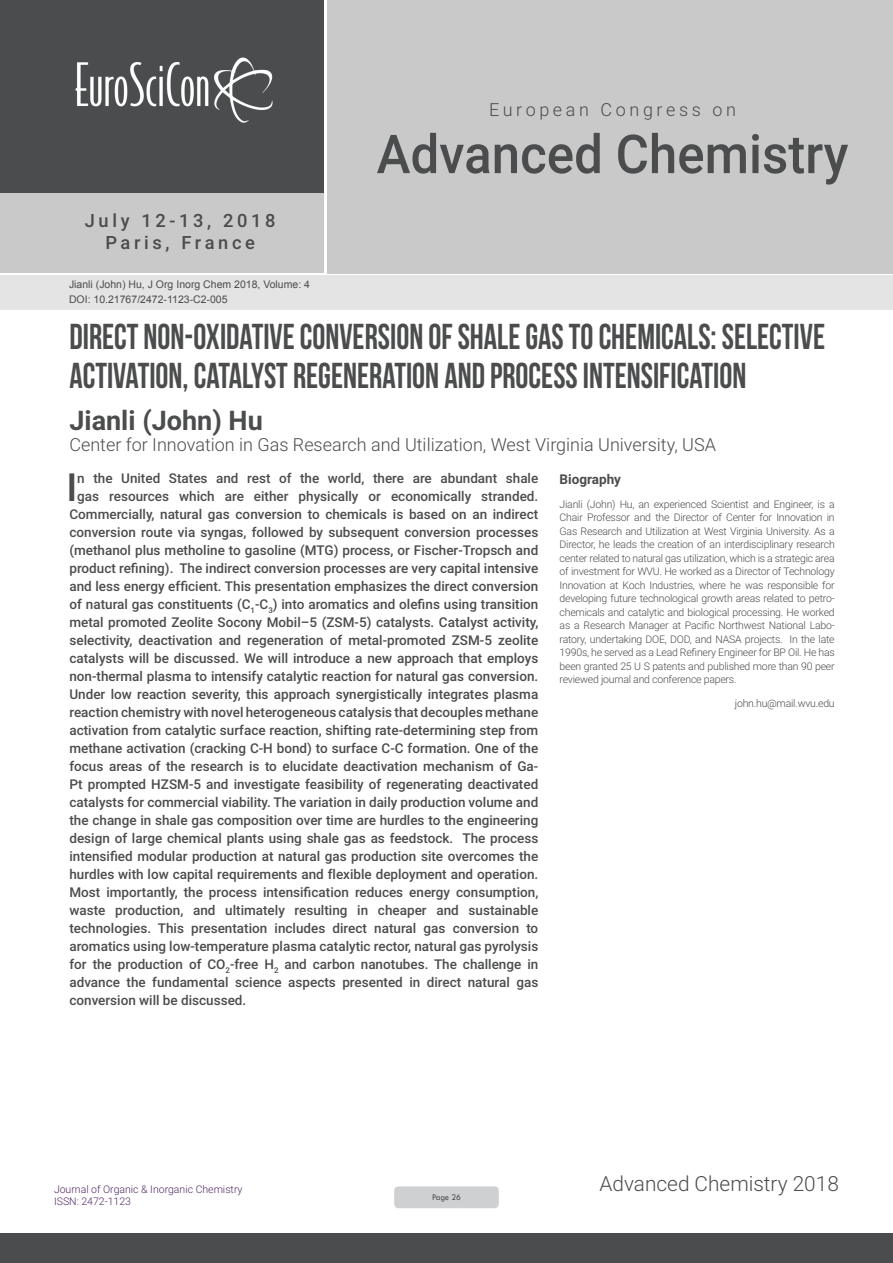
<style>
.page{position:relative;width:893px;height:1263px;background:#fff}
.page>*{position:absolute;margin:0;border:0;box-sizing:border-box;transform-origin:0 0}
.t1{font:500 53.7px "Roboto";color:#4b4c4d;scale:.95 1}
.Abstract{font:500 38.85px "Roboto";color:#4b4c4d}
.t2{font:36px/39.6px "Bebas Neue";color:#4b4c4d;scale:.91 1}
.t3{font:700 27px "Roboto";color:#4b4c4d}
.t4{font:300 20.85px "Roboto";color:#4b4c4d}
.t5{font:500 18.3px/21.9px "Roboto";letter-spacing:.2em;color:#4b4c4d;text-align:center}
.t6{font:300 18px "Roboto";color:#4b4c4d}
.t7{font:300 18px "Roboto";letter-spacing:.2em;color:#4b4c4d}
.Abstract-2{font:500 13.5px "Roboto";color:#4b4c4d}
.Abstract-3{font:700 13.5px "Roboto";color:#4b4c4d}
.Biography{font:300 10.5px/13.5px "Roboto";letter-spacing:-.02em;color:#4b4c4d;text-align:justify}
.t8{font:10.5px "Arial";color:#4b4c4d}
.t9{font:300 10.5px/12.6px "Roboto";color:#522765}
.t10{font:9px "Tw Cen";letter-spacing:-.02em;color:#4b4c4d;scale:.95 1}
</style>
<div class="page">
<div style="left:0;top:0;width:323px;height:193px;background:#4b4c4d"></div>
<div style="left:1px;top:193px;width:323px;height:80px;background:#c9c9c9"></div>
<div style="left:327px;top:0;width:566px;height:273px;background:#c9c9c9"></div>
<img style="left:75px;top:57px;width:198px;height:66px">
<div style="left:0;top:1233px;width:893px;height:30px;background:#4b4c4d"></div>
<div style="left:1px;top:275px;width:892px;height:35px;background:#e4e4e4"></div>
<div style="left:394px;top:1186px;width:105px;height:22px;background:#cfd0d2;border-radius:4px"></div>
<h3 class="t5" style="left:85px;top:209px;width:192px">July 12-13, 2018<br>Paris, France</h3>
<p class="t8" style="left:69px;top:278px;width:243px">Jianli (John) Hu, J Org Inorg Chem 2018, Volume: 4</p>
<p class="t8" style="left:69px;top:292px;width:160px">DOI: 10.21767/2472-1123-C2-005</p>
<h3 class="t7" style="left:489px;top:97px;width:248px">European Congress on</h3>
<h1 class="t1" style="left:377px;top:116px;width:498px">Advanced Chemistry</h1>
<p class="t2" style="left:69px;top:316px;width:832px">DIRECT NON-OXIDATIVE CONVERSION OF SHALE GAS TO CHEMICALS: SELECTIVE<br>ACTIVATION, CATALYST REGENERATION AND PROCESS INTENSIFICATION</p>
<p class="t3" style="left:69px;top:401px;width:195px">Jianli (John) Hu</p>
<p class="t6" style="left:69px;top:432px;width:648px">Center for Innovation in Gas Research and Utilization, West Virginia University, USA</p>
<p class="Abstract" style="left:66px;top:460px;width:12px">I</p>
<p class="Abstract-2" style="left:77px;top:468px;width:462px">n the United States and rest of the world, there are abundant shale</p>
<p class="Abstract-2" style="left:77px;top:486px;width:462px">gas resources which are either physically or economically stranded.</p>
<p class="Abstract-2" style="left:69px;top:504px;width:470px">Commercially, natural gas conversion to chemicals is based on an indirect</p>
<p class="Abstract-2" style="left:69px;top:522px;width:470px">conversion route via syngas, followed by subsequent conversion processes</p>
<p class="Abstract-2" style="left:69px;top:540px;width:470px">(methanol plus metholine to gasoline (MTG) process, or Fischer-Tropsch and</p>
<p class="Abstract-2" style="left:69px;top:558px;width:470px">product refining). The indirect conversion processes are very capital intensive</p>
<p class="Abstract-2" style="left:69px;top:576px;width:470px">and less energy efficient. This presentation emphasizes the direct conversion</p>
<p class="Abstract-2" style="left:69px;top:594px;width:470px">of natural gas constituents (C<sub>1</sub>-C<sub>3</sub>) into aromatics and olefins using transition</p>
<p class="Abstract-2" style="left:69px;top:612px;width:470px">metal promoted Zeolite Socony Mobil–5 (ZSM-5) catalysts. Catalyst activity,</p>
<p class="Abstract-2" style="left:69px;top:630px;width:470px">selectivity, deactivation and regeneration of metal-promoted ZSM-5 zeolite</p>
<p class="Abstract-2" style="left:69px;top:648px;width:470px">catalysts will be discussed. We will introduce a new approach that employs</p>
<p class="Abstract-2" style="left:69px;top:666px;width:470px">non-thermal plasma to intensify catalytic reaction for natural gas conversion.</p>
<p class="Abstract-2" style="left:69px;top:684px;width:470px">Under low reaction severity, this approach synergistically integrates plasma</p>
<p class="Abstract-2" style="left:69px;top:702px;width:470px">reaction chemistry with novel heterogeneous catalysis that decouples methane</p>
<p class="Abstract-2" style="left:69px;top:720px;width:470px">activation from catalytic surface reaction, shifting rate-determining step from</p>
<p class="Abstract-2" style="left:69px;top:738px;width:470px">methane activation (cracking C-H bond) to surface C-C formation. One of the</p>
<p class="Abstract-2" style="left:69px;top:756px;width:470px">focus areas of the research is to elucidate deactivation mechanism of Ga-</p>
<p class="Abstract-2" style="left:69px;top:774px;width:470px">Pt prompted HZSM-5 and investigate feasibility of regenerating deactivated</p>
<p class="Abstract-2" style="left:69px;top:792px;width:470px">catalysts for commercial viability. The variation in daily production volume and</p>
<p class="Abstract-2" style="left:69px;top:810px;width:470px">the change in shale gas composition over time are hurdles to the engineering</p>
<p class="Abstract-2" style="left:69px;top:828px;width:470px">design of large chemical plants using shale gas as feedstock. The process</p>
<p class="Abstract-2" style="left:69px;top:846px;width:470px">intensified modular production at natural gas production site overcomes the</p>
<p class="Abstract-2" style="left:69px;top:864px;width:470px">hurdles with low capital requirements and flexible deployment and operation.</p>
<p class="Abstract-2" style="left:69px;top:882px;width:470px">Most importantly, the process intensification reduces energy consumption,</p>
<p class="Abstract-2" style="left:69px;top:900px;width:470px">waste production, and ultimately resulting in cheaper and sustainable</p>
<p class="Abstract-2" style="left:69px;top:918px;width:470px">technologies. This presentation includes direct natural gas conversion to</p>
<p class="Abstract-2" style="left:69px;top:936px;width:470px">aromatics using low-temperature plasma catalytic rector, natural gas pyrolysis</p>
<p class="Abstract-2" style="left:69px;top:954px;width:470px">for the production of CO<sub>2</sub>-free H<sub>2</sub> and carbon nanotubes. The challenge in</p>
<p class="Abstract-2" style="left:69px;top:972px;width:470px">advance the fundamental science aspects presented in direct natural gas</p>
<p class="Abstract-2" style="left:69px;top:990px;width:178px">conversion will be discussed.</p>
<p class="Abstract-3" style="left:560px;top:469px;width:63px">Biography</p>
<p class="Biography" style="left:560px;top:497px;width:277px">Jianli (John) Hu, an experienced Scientist and Engineer, is a Chair Professor and the Director of Center for Innovation in Gas Research and Utilization at West Virginia University. As a Director, he leads the creation of an interdisciplinary research center related to natural gas utilization, which is a strategic area of investment for WVU. He worked as a Director of Technology Innovation at Koch Industries, where he was responsible for developing future technological growth areas related to petro&shy;chemicals and catalytic and biological processing. He worked as a Research Manager at Pacific Northwest National Labo&shy;ratory, undertaking DOE, DOD, and NASA projects. In the late 1990s, he served as a Lead Refinery Engineer for BP Oil. He has been granted 25 U S patents and published more than 90 peer reviewed journal and conference papers.</p>
<p class="Biography" style="left:735px;top:696px;width:101px">john.hu@mail.wvu.edu</p>
<p class="t9" style="left:54px;top:1182px;width:190px">Journal of Organic &amp; Inorganic Chemistry<br>ISSN: 2472-1123</p>
<p class="t10" style="left:432px;top:1192px;width:32px">Page 26</p>
<h3 class="t4" style="left:599px;top:1169px;width:241px">Advanced Chemistry 2018</h3>
</div>
